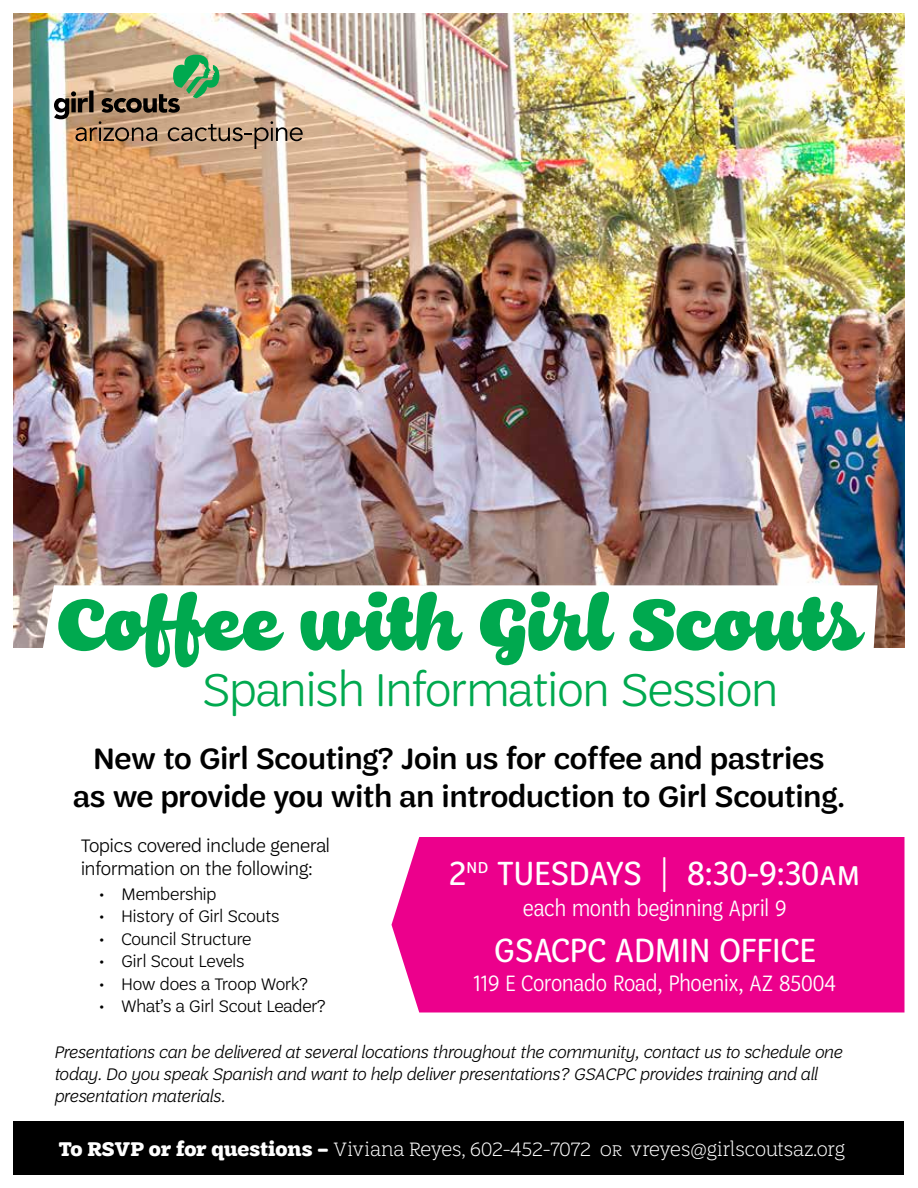
<style>
.page{position:relative;width:918px;height:1188px;background:#fff}
.page>*{position:absolute;margin:0;border:0;box-sizing:border-box;transform-origin:0 0}
.t1{font:76.5px "Shortbread Script";letter-spacing:-.01em;color:#00a94f}
.t2{font:300 49.5px "Trefoil Sans";letter-spacing:-.01em;color:#00a94f}
.t3{font:36px "Trefoil Sans Cond";letter-spacing:.01em;color:#fff}
.t4{font:500 31.5px/37.5px "Trefoil Sans";color:#000;text-align:center}
.t5{font:300 24px "Trefoil Sans Cond";color:#fff}
.t6{font:200 21px "Trefoil Slab";color:#fff}
.t7{font:300 19.5px/23.4px "Trefoil Sans";color:#000}
.t8{font:italic 300 18px/21.6px "Trefoil Sans";color:#000}
.t9{font:300 18px "Trefoil Sans";color:#000}
.s1{font-weight:300}
.s2{font-weight:700}
</style>
<div class="page">
<img style="left:14px;top:14px;width:890px;height:634px">
<svg style="left:40px;top:585px;width:838px;height:63px"></svg>
<svg style="left:54px;top:55px;width:249px;height:94px;background:#b4a185"></svg>
<div style="left:14px;top:1121px;width:890px;height:54px;background:#000"></div>
<div style="left:392px;top:837px;width:512px;height:175px;background:#ec008c"></div>
<h1 class="t1" style="left:57px;top:582px;width:806px">Coffee with Girl Scouts</h1>
<h2 class="t2" style="left:202px;top:662px;width:577px">Spanish Information Session</h2>
<h3 class="t4" style="left:73px;top:740px;width:773px">New to Girl Scouting? Join us for coffee and pastries<br>as we provide you with an introduction to Girl Scouting.</h3>
<p class="t7" style="left:81px;top:834px;width:250px">Topics covered include general information on the following:</p>
<p class="t9" style="left:99px;top:884px;width:119px">• Membership</p>
<p class="t9" style="left:99px;top:906px;width:182px">• History of Girl Scouts</p>
<p class="t9" style="left:99px;top:929px;width:154px">• Council Structure</p>
<p class="t9" style="left:99px;top:951px;width:147px">• Girl Scout Levels</p>
<p class="t9" style="left:99px;top:974px;width:210px">• How does a Troop Work?</p>
<p class="t9" style="left:99px;top:996px;width:228px">• What’s a Girl Scout Leader?</p>
<h3 class="t3" style="left:449px;top:853px;width:413px">2<sup>nd</sup> TUESDAYS <span class="s1">|</span> 8:30-9:30am</h3>
<h3 class="t5" style="left:523px;top:895px;width:265px">each month beginning April 9</h3>
<h3 class="t3" style="left:494px;top:931px;width:323px">GSACPC ADMIN OFFICE</h3>
<h3 class="t5" style="left:473px;top:970px;width:364px">119 E Coronado Road, Phoenix, AZ 85004</h3>
<p class="t8" style="left:54px;top:1042px;width:790px">Presentations can be delivered at several locations throughout the community, contact us to schedule one today. Do you speak Spanish and want to help deliver presentations? GSACPC provides training and all presentation materials.</p>
<p class="t6" style="left:59px;top:1138px;width:788px"><span class="s2">To RSVP or for questions –</span> Viviana Reyes, 602-452-7072 or vreyes@girlscoutsaz.org</p>
</div>
